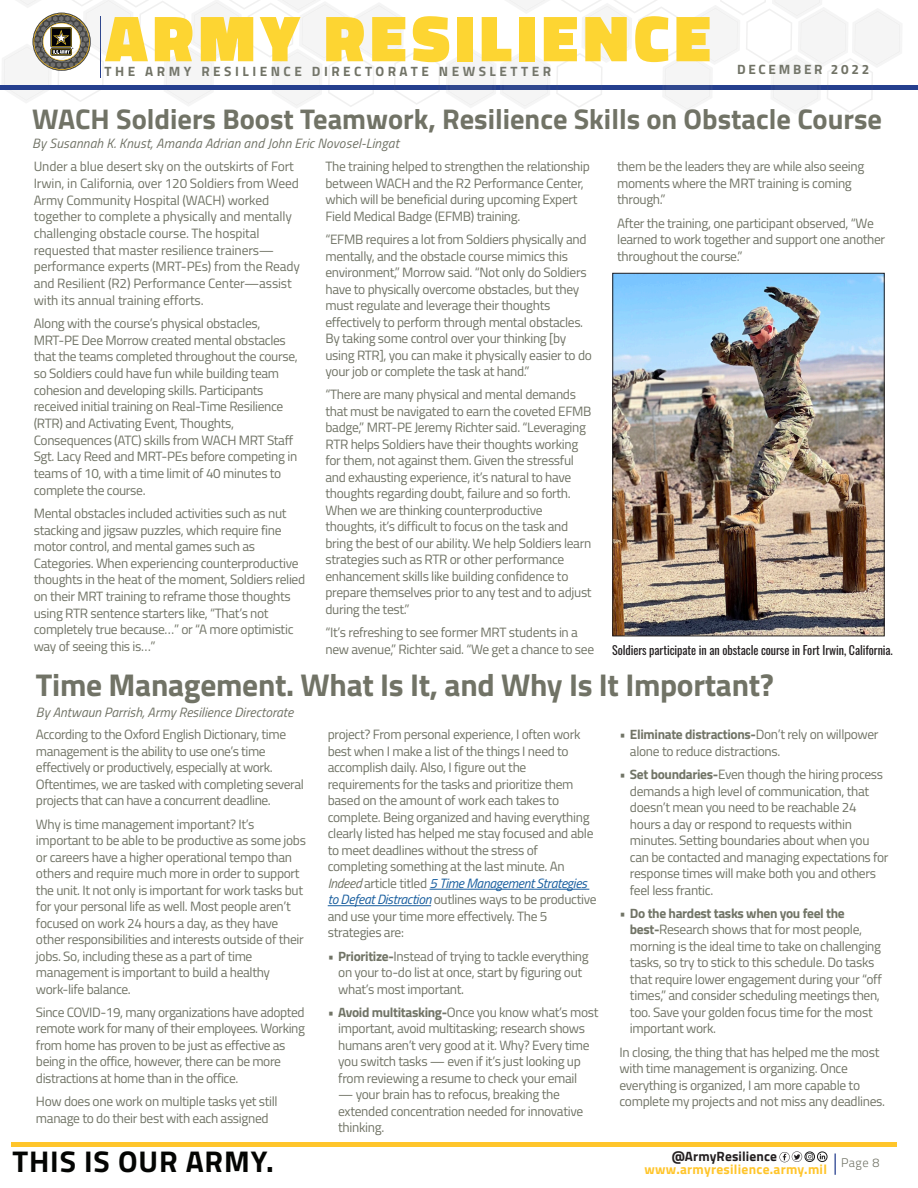
<style>
.page{position:relative;width:918px;height:1188px;background:#fff}
.page>*{position:absolute;margin:0;border:0;box-sizing:border-box;transform-origin:0 0}
.t1{font:900 66px "Titillium";letter-spacing:.08em;color:#fdd532}
.Arcticle_Author{font:700 31.5px "Titillium";letter-spacing:-.01em;color:#717366}
.t2{font:700 30px "Titillium";letter-spacing:.03em;color:#040503}
.Arcticle_Author-2{font:700 28.5px "Titillium";color:#717366}
.Body_Text{font:13.5px/16.5px "Titillium";letter-spacing:-.025em;color:#717466}
.Arcticle_Author-3{font:italic 13.5px "Titillium";letter-spacing:.005em;color:#717366}
.t3{font:700 13.5px "Titillium";letter-spacing:.26em;color:#717366}
.t4{font:700 13.5px "Titillium";letter-spacing:.02em;color:#ffc52b}
.t5{font:700 13.5px "Titillium";letter-spacing:.01em;color:#231f20}
.t6{font:700 13.5px "Titillium";letter-spacing:.2em;color:#717366}
.t7{font:300 12.6px "Titillium";color:#717366}
.t8{font:12px "Oswald";letter-spacing:-.005em;color:#231f20}
.s1{font-style:italic}
.s2{font-style:italic;color:#175d9e}
.s3{font-weight:700}
</style>
<div class="page">
<svg style="left:835px;top:1154px;width:1px;height:21px"></svg>
<div style="left:0;top:85px;width:918px;height:5px;background:#253f8e"></div>
<hr style="left:11px;top:1143px;width:886px;height:4px;background:#ffc52b">
<svg style="left:446px;top:0;width:455px;height:113px"></svg>
<svg style="left:4px;top:0;width:436px;height:107px"></svg>
<div style="left:805px;top:1152px;width:10px;height:10px;border:1px solid #1c1c1c;border-radius:50%"></div>
<svg style="left:779px;top:1151px;width:34px;height:11px"></svg>
<div style="left:817px;top:1152px;width:10px;height:10px;border:1px solid #1c1c1c;border-radius:50%"></div>
<svg style="left:820px;top:1154px;width:5px;height:5px"></svg>
<img style="left:615px;top:275px;width:267px;height:359px">
<div style="left:613px;top:273px;width:271px;height:363px;border:1px solid #231f20"></div>
<hr style="left:430px;top:889px;width:159px;height:1px;background:#175d9e">
<hr style="left:328px;top:905px;width:103px;height:1px;background:#175d9e">
<h1 class="t1" style="left:105px;top:-10px;width:607px">ARMY RESILIENCE</h1>
<p class="t3" style="left:105px;top:61px;width:448px">THE ARMY RESILIENCE DIRECTORATE NEWSLETTER</p>
<p class="t6" style="left:737px;top:59px;width:134px">DECEMBER 2022</p>
<p class="Arcticle_Author-2" style="left:32px;top:97px;width:851px">WACH Soldiers Boost Teamwork, Resilience Skills on Obstacle Course</p>
<p class="Arcticle_Author-3" style="left:32px;top:134px;width:368px">By Susannah K. Knust, Amanda Adrian and John Eric Novosel-Lingat</p>
<p class="Body_Text" style="left:34px;top:158px;width:268px">Under a blue desert sky on the outskirts of Fort Irwin, in California, over 120 Soldiers from Weed Army Community Hospital (WACH) worked together to complete a physically and mentally challenging obstacle course. The hospital requested that master resilience trainers— performance experts (MRT-PEs) from the Ready and Resilient (R2) Performance Center—assist with its annual training efforts.</p>
<p class="Body_Text" style="left:34px;top:314px;width:266px">Along with the course’s physical obstacles, MRT-PE Dee Morrow created mental obstacles that the teams completed throughout the course, so Soldiers could have fun while building team cohesion and developing skills. Participants received initial training on Real-Time Resilience (RTR) and Activating Event, Thoughts, Consequences (ATC) skills from WACH MRT Staff Sgt. Lacy Reed and MRT-PEs before competing in teams of 10, with a time limit of 40 minutes to complete the course.</p>
<p class="Body_Text" style="left:34px;top:504px;width:273px">Mental obstacles included activities such as nut stacking and jigsaw puzzles, which require fine motor control, and mental games such as Categories. When experiencing counterproductive thoughts in the heat of the moment, Soldiers relied on their MRT training to reframe those thoughts using RTR sentence starters like, “That’s not completely true because…” or “A more optimistic way of seeing this is…”</p>
<p class="Body_Text" style="left:325px;top:158px;width:266px">The training helped to strengthen the relationship between WACH and the R2 Performance Center, which will be beneficial during upcoming Expert Field Medical Badge (EFMB) training.</p>
<p class="Body_Text" style="left:325px;top:230px;width:268px">“EFMB requires a lot from Soldiers physically and mentally, and the obstacle course mimics this environment,” Morrow said. “Not only do Soldiers have to physically overcome obstacles, but they must regulate and leverage their thoughts effectively to perform through mental obstacles.<br>By taking some control over your thinking [by using RTR], you can make it physically easier to do your job or complete the task at hand.”</p>
<p class="Body_Text" style="left:325px;top:386px;width:268px">“There are many physical and mental demands that must be navigated to earn the coveted EFMB badge,” MRT-PE Jeremy Richter said. “Leveraging RTR helps Soldiers have their thoughts working for them, not against them. Given the stressful and exhausting experience, it’s natural to have thoughts regarding doubt, failure and so forth.<br>When we are thinking counterproductive thoughts, it’s difficult to focus on the task and bring the best of our ability. We help Soldiers learn strategies such as RTR or other performance enhancement skills like building confidence to prepare themselves prior to any test and to adjust during the test.”</p>
<p class="Body_Text" style="left:325px;top:623px;width:270px">“It’s refreshing to see former MRT students in a new avenue,” Richter said. “We get a chance to see</p>
<p class="Body_Text" style="left:617px;top:158px;width:249px">them be the leaders they are while also seeing moments where the MRT training is coming through.”</p>
<p class="Body_Text" style="left:617px;top:214px;width:270px">After the training, one participant observed, “We learned to work together and support one another throughout the course.”</p>
<p class="t8" style="left:612px;top:639px;width:282px">Soldiers participate in an obstacle course in Fort Irwin, California.</p>
<p class="Arcticle_Author" style="left:36px;top:661px;width:739px">Time Management. What Is It, and Why Is It Important?</p>
<p class="Arcticle_Author-3" style="left:36px;top:703px;width:259px">By Antwaun Parrish, Army Resilience Directorate</p>
<p class="Body_Text" style="left:36px;top:726px;width:269px">According to the Oxford English Dictionary, time management is the ability to use one’s time effectively or productively, especially at work.<br>Oftentimes, we are tasked with completing several projects that can have a concurrent deadline.</p>
<p class="Body_Text" style="left:36px;top:815px;width:272px">Why is time management important? It’s important to be able to be productive as some jobs or careers have a higher operational tempo than others and require much more in order to support the unit. It not only is important for work tasks but for your personal life as well. Most people aren’t focused on work 24 hours a day, as they have other responsibilities and interests outside of their jobs. So, including these as a part of time management is important to build a healthy work-life balance.</p>
<p class="Body_Text" style="left:36px;top:1003px;width:271px">Since COVID-19, many organizations have adopted remote work for many of their employees. Working from home has proven to be just as effective as being in the office, however, there can be more distractions at home than in the office.</p>
<p class="Body_Text" style="left:36px;top:1092px;width:243px">How does one work on multiple tasks yet still manage to do their best with each assigned</p>
<p class="Body_Text" style="left:328px;top:726px;width:270px">project? From personal experience, I often work best when I make a list of the things I need to accomplish daily. Also, I figure out the requirements for the tasks and prioritize them based on the amount of work each takes to complete. Being organized and having everything clearly listed has helped me stay focused and able to meet deadlines without the stress of completing something at the last minute. An <span class="s1">Indeed</span> article titled <span class="s2">5 Time Management Strategies to Defeat Distraction</span> outlines ways to be productive and use your time more effectively. The 5 strategies are:</p>
<p class="Body_Text" style="left:338px;top:947px;width:252px;text-indent:-10px">• <span class="s3">Prioritize-</span>Instead of trying to tackle everything on your to-do list at once, start by figuring out what’s most important.</p>
<p class="Body_Text" style="left:338px;top:1003px;width:262px;text-indent:-10px">• <span class="s3">Avoid multitasking-</span>Once you know what’s most important, avoid multitasking; research shows humans aren’t very good at it. Why? Every time you switch tasks — even if it’s just looking up from reviewing a resume to check your email</p>
<p class="Body_Text" style="left:338px;top:1086px;width:247px">— your brain has to refocus, breaking the extended concentration needed for innovative thinking.</p>
<p class="Body_Text" style="left:630px;top:726px;width:250px;text-indent:-10px">• <span class="s3">Eliminate distractions-</span>Don’t rely on willpower alone to reduce distractions.</p>
<p class="Body_Text" style="left:630px;top:765px;width:260px;text-indent:-10px">• <span class="s3">Set boundaries-</span>Even though the hiring process demands a high level of communication, that doesn’t mean you need to be reachable 24 hours a day or respond to requests within minutes. Setting boundaries about when you can be contacted and managing expectations for response times will make both you and others feel less frantic.</p>
<p class="Body_Text" style="left:630px;top:904px;width:253px;text-indent:-10px">• <span class="s3">Do the hardest tasks when you feel the best-</span>Research shows that for most people, morning is the ideal time to take on challenging tasks, so try to stick to this schedule. Do tasks that require lower engagement during your “off times,” and consider scheduling meetings then, too. Save your golden focus time for the most important work.</p>
<p class="Body_Text" style="left:619px;top:1043px;width:267px">In closing, the thing that has helped me the most with time management is organizing. Once everything is organized, I am more capable to complete my projects and not miss any deadlines.</p>
<h3 class="t2" style="left:12px;top:1139px;width:263px">THIS IS OUR ARMY.</h3>
<p class="t5" style="left:672px;top:1146px;width:107px">@ArmyResilience</p>
<p class="t4" style="left:645px;top:1159px;width:184px">www.armyresilience.army.mil</p>
<p class="t7" style="left:841px;top:1153px;width:40px">Page 8</p>
</div>
